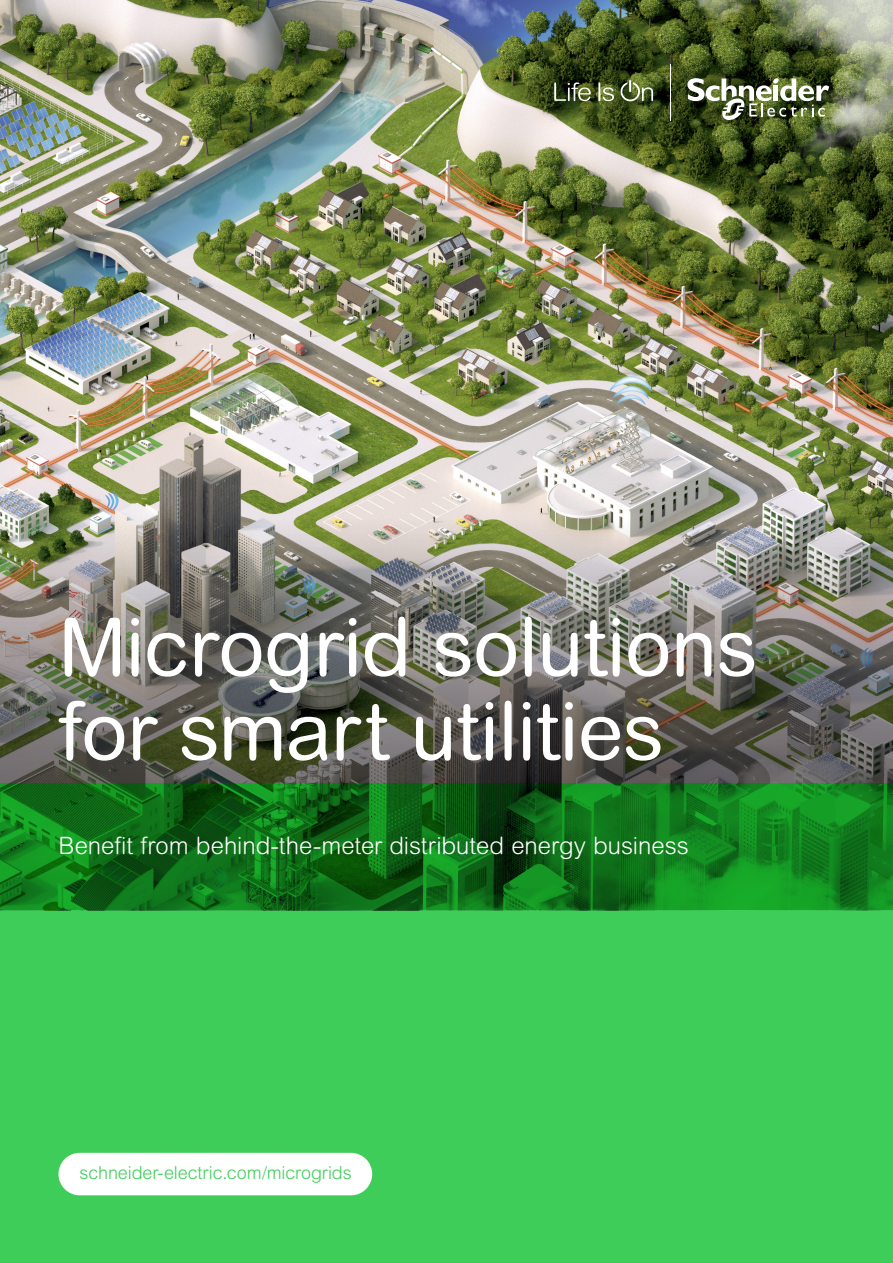
<style>
.page{position:relative;width:893px;height:1263px;background:#fff}
.page>*{position:absolute;margin:0;border:0;box-sizing:border-box;transform-origin:0 0}
.t1{font:81px/84px "Arial Rounded MT Pro";letter-spacing:-.01em;color:#fff}
.t2{font:300 24px "Arial Rounded MT Pro";color:#fff}
.t3{font:300 18px "Arial MT Std";letter-spacing:-.005em;color:#3dcd58}
</style>
<div class="page">
<img style="left:0;top:0;width:893px;height:364px">
<svg style="left:554px;top:82px;width:37px;height:19px"></svg>
<svg style="left:598px;top:82px;width:16px;height:19px"></svg>
<svg style="left:620px;top:80px;width:33px;height:21px"></svg>
<svg style="left:687px;top:78px;width:142px;height:43px"></svg>
<hr style="left:670px;top:64px;width:1px;height:57px;background:#fff">
<div style="left:0;top:783px;width:893px;height:480px;background:#3dcd58"></div>
<svg style="left:0;top:783px;width:893px;height:127px;background:#0f7219"></svg>
<div style="left:58px;top:1153px;width:314px;height:42px;background:#fff;border-radius:21px"></div>
<img style="left:0;top:364px;width:893px;height:419px">
<img style="left:31px;top:0;width:783px;height:63px">
<hr style="left:0;top:1199px;width:859px;height:1px;background:#626469">
<hr style="left:859px;top:64px;width:1px;height:1135px;background:#626469">
<hr style="left:31px;top:64px;width:1px;height:1199px;background:#626469">
<hr style="left:0;top:1251px;width:829px;height:1px;background:#626469">
<hr style="left:0;top:1234px;width:829px;height:1px;background:#626469">
<hr style="left:0;top:1216px;width:829px;height:1px;background:#626469">
<svg style="left:814px;top:26px;width:15px;height:37px"></svg>
<svg style="left:814px;top:0;width:15px;height:26px"></svg>
<svg style="left:0;top:32px;width:31px;height:31px"></svg>
<svg style="left:0;top:0;width:31px;height:32px"></svg>
<hr style="left:0;top:63px;width:859px;height:1px;background:#626469">
<img style="left:0;top:108px;width:90px;height:101px">
<div style="left:829px;top:995px;width:64px;height:101px;background:#3dcd58"></div>
<svg style="left:829px;top:108px;width:64px;height:101px;background:#556138"></svg>
<div style="left:805px;top:1216px;width:24px;height:35px;background:#3dcd58"></div>
<div style="left:805px;top:1251px;width:24px;height:12px;background:#3dcd58"></div>
<div style="left:805px;top:1199px;width:24px;height:18px;background:#3dcd58"></div>
<h1 class="t1" style="left:58px;top:608px;width:701px">Microgrid solutions for smart utilities</h1>
<p class="t2" style="left:58px;top:831px;width:632px">Benefit from behind-the-meter distributed energy business</p>
<p class="t3" style="left:80px;top:1163px;width:274px">schneider-electric.com/microgrids</p>
</div>
